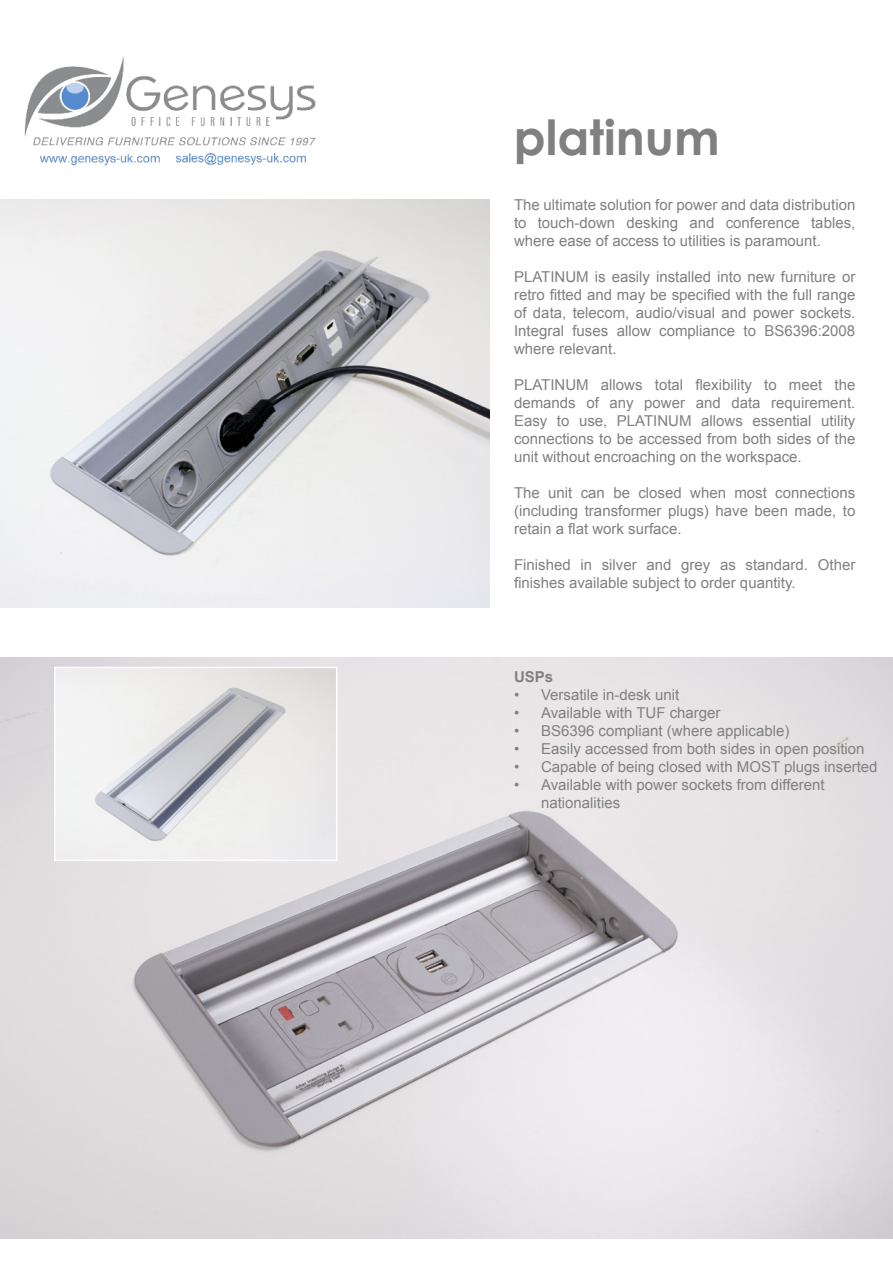
<style>
.page{position:relative;width:893px;height:1263px;background:#fff}
.page>*{position:absolute;margin:0;border:0;box-sizing:border-box;transform-origin:0 0}
.t1{font:700 48.45px "Century Gothic";color:#808080}
.t2{font:15px/18px "Arial";color:#808080;text-align:justify}
.t3{font:700 15px "Arial";color:#808080}
</style>
<div class="page">
<img style="left:0;top:199px;width:490px;height:408px">
<img style="left:0;top:657px;width:893px;height:581px">
<img style="left:57px;top:670px;width:277px;height:188px">
<div style="left:54px;top:667px;width:283px;height:194px;border:2px solid #fff"></div>
<img style="left:24px;top:56px;width:292px;height:109px">
<h1 class="t1" style="left:514px;top:119px;width:207px">platinum</h1>
<p class="t2" style="left:514px;top:197px;width:343px;text-align:right">The ultimate solution for power and data distribution desking and conference tables,</p>
<p class="t2" style="left:514px;top:215px;width:308px">to touch-down<br>where ease of access to utilities is paramount.</p>
<p class="t2" style="left:514px;top:269px;width:343px">PLATINUM is easily installed into new furniture or retro fitted and may be specified with the full range of data, telecom, audio/visual and power sockets.<br>Integral fuses allow compliance to BS6396:2008 where relevant.</p>
<p class="t2" style="left:514px;top:376px;width:343px">PLATINUM allows total flexibility to meet the demands of any power and data requirement.<br>Easy to use, PLATINUM allows essential utility connections to be accessed from both sides of the unit without encroaching on the workspace.</p>
<p class="t2" style="left:514px;top:485px;width:343px">The unit can be closed when most connections (including transformer plugs) have been made, to retain a flat work surface.</p>
<p class="t2" style="left:514px;top:557px;width:343px">Finished in silver and grey as standard. Other finishes available subject to order quantity.</p>
<p class="t3" style="left:514px;top:671px;width:41px">USPs</p>
<p class="t2" style="left:514px;top:687px;width:167px">• Versatile in-desk unit</p>
<p class="t2" style="left:514px;top:705px;width:208px">• Available with TUF charger</p>
<p class="t2" style="left:514px;top:723px;width:277px">• BS6396 compliant (where applicable)</p>
<p class="t2" style="left:514px;top:741px;width:352px">• Easily accessed from both sides in open position</p>
<p class="t2" style="left:514px;top:759px;width:365px">• Capable of being closed with MOST plugs inserted</p>
<p class="t2" style="left:541px;top:777px;width:285px;text-indent:-27px">• Available with power sockets from different nationalities</p>
</div>
